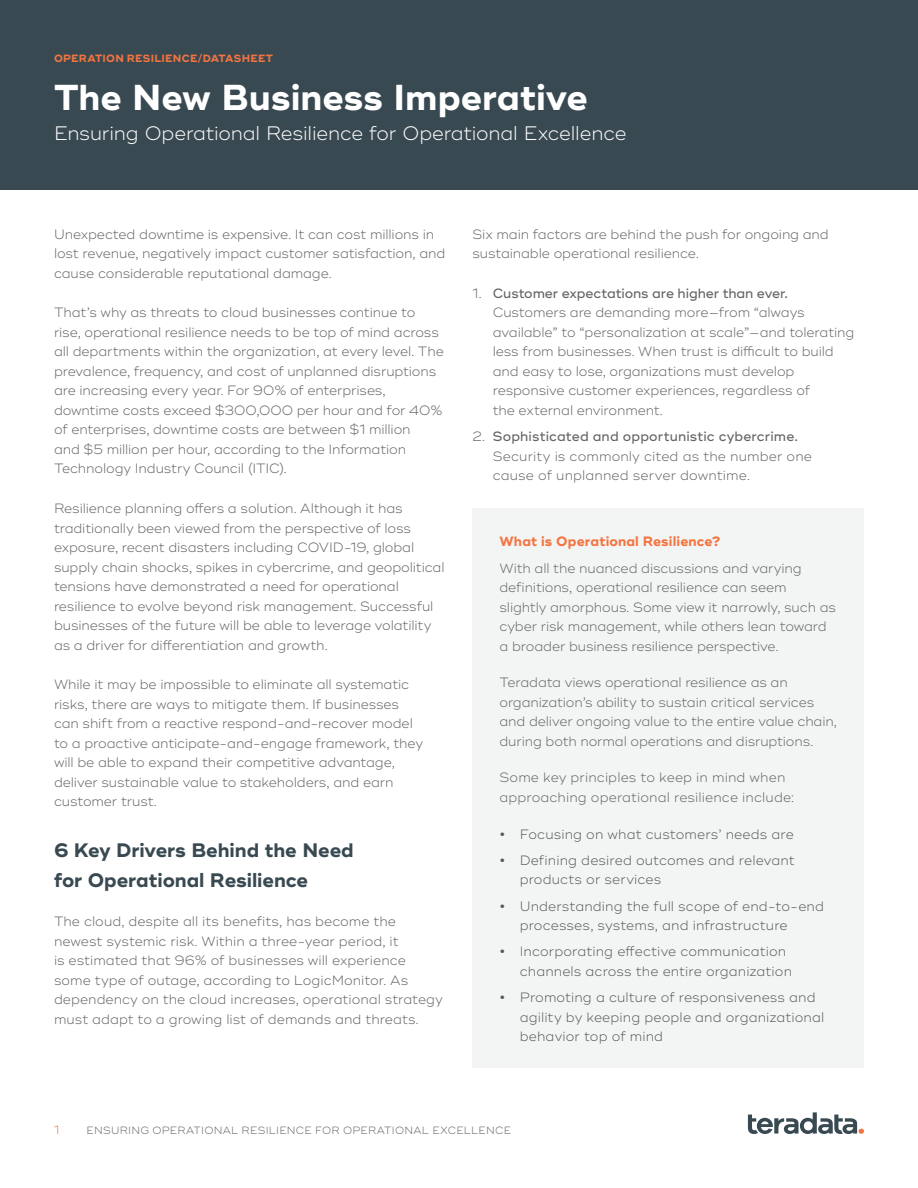
<style>
.page{position:relative;width:918px;height:1188px;background:#fff}
.page>*{position:absolute;margin:0;border:0;box-sizing:border-box;transform-origin:0 0}
.t1{font:700 36px "Ridley Grotesk";color:#fff}
.t2{font:300 19.5px "Ridley Grotesk";letter-spacing:-.01em;color:#fff}
.t3{font:700 19.5px/30px "Ridley Grotesk";letter-spacing:-.005em;color:#394951}
.t4{font:300 13.5px/19.5px "Ridley Grotesk";letter-spacing:-.01em;color:#636466}
.t5{font:300 13.5px/19.5px "Ridley Grotesk";letter-spacing:.005em;color:#58595b}
.t6{font:300 13.5px/19.5px "Ridley Grotesk";letter-spacing:.01em;color:#636466}
.t7{font:700 13.5px "Ridley Grotesk";letter-spacing:.01em;color:#f37440}
.t8{font:300 12px "Ridley Grotesk";color:#f37440}
.t9{font:300 10.5px "Ridley Grotesk";letter-spacing:.025em;color:#636466}
.t10{font:700 10.5px "Ridley Grotesk";letter-spacing:.025em;color:#f37440}
.s1{font-weight:500}
.s2{font-weight:700}
</style>
<div class="page">
<svg style="left:748px;top:1112px;width:116px;height:22px"></svg>
<div style="left:0;top:0;width:918px;height:190px;background:#394951"></div>
<div style="left:472px;top:508px;width:392px;height:560px;background:#f3f4f4"></div>
<p class="t10" style="left:54px;top:52px;width:221px">OPERATION RESILIENCE/DATASHEET</p>
<h1 class="t1" style="left:54px;top:76px;width:535px">The New Business Imperative</h1>
<h2 class="t2" style="left:54px;top:122px;width:574px">Ensuring Operational Resilience for Operational Excellence</h2>
<p class="t4" style="left:54px;top:225px;width:393px">Unexpected downtime is expensive. It can cost millions in lost revenue, negatively impact customer satisfaction, and cause considerable reputational damage.</p>
<p class="t4" style="left:54px;top:303px;width:391px">That’s why as threats to cloud businesses continue to rise, operational resilience needs to be top of mind across all departments within the organization, at every level. The prevalence, frequency, and cost of unplanned disruptions are increasing every year. For 90% of enterprises, downtime costs exceed $300,000 per hour and for 40% of enterprises, downtime costs are between $1 million<br>and $5 million per hour, according to the Information Technology Industry Council (ITIC).</p>
<p class="t4" style="left:54px;top:499px;width:392px">Resilience planning offers a solution. Although it has traditionally been viewed from the perspective of loss exposure, recent disasters including COVID-19, global supply chain shocks, spikes in cybercrime, and geopolitical tensions have demonstrated a need for operational resilience to evolve beyond risk management. Successful businesses of the future will be able to leverage volatility as a driver for differentiation and growth.</p>
<p class="t4" style="left:54px;top:675px;width:371px">While it may be impossible to eliminate all systematic risks, there are ways to mitigate them. If businesses can shift from a reactive respond-and-recover model to a proactive anticipate-and-engage framework, they will be able to expand their competitive advantage, deliver sustainable value to stakeholders, and earn customer trust.</p>
<h2 class="t3" style="left:54px;top:835px;width:301px">6 Key Drivers Behind the Need for Operational Resilience</h2>
<p class="t4" style="left:54px;top:912px;width:390px">The cloud, despite all its benefits, has become the newest systemic risk. Within a three-year period, it<br>is estimated that 96% of businesses will experience some type of outage, according to LogicMonitor. As dependency on the cloud increases, operational strategy must adapt to a growing list of demands and threats.</p>
<p class="t4" style="left:472px;top:225px;width:358px">Six main factors are behind the push for ongoing and sustainable operational resilience.</p>
<p class="t4" style="left:493px;top:284px;width:363px;text-indent:-20px">1. <span class="s1">Customer expectations are higher than ever.<br></span>Customers are demanding more—from “always available” to “personalization at scale”—and tolerating less from businesses. When trust is difficult to build and easy to lose, organizations must develop responsive customer experiences, regardless of<br>the external environment.</p>
<p class="t6" style="left:493px;top:427px;width:321px;text-indent:-20px">2. <span class="s1">Sophisticated and opportunistic cybercrime.<br></span>Security is commonly cited as the number one cause of unplanned server downtime.</p>
<p class="t7" style="left:500px;top:534px;width:223px">What is Operational Resilience?</p>
<p class="t4" style="left:500px;top:558px;width:338px">With all the nuanced discussions and varying definitions, operational resilience can seem slightly amorphous. Some view it narrowly, such as cyber risk management, while others lean toward a broader business resilience perspective.</p>
<p class="t4" style="left:500px;top:673px;width:339px">Teradata views operational resilience as an organization’s ability to sustain critical services and deliver ongoing value to the entire value chain, during both normal operations and disruptions.</p>
<p class="t4" style="left:500px;top:768px;width:296px">Some key principles to keep in mind when approaching operational resilience include:</p>
<p class="t5" style="left:500px;top:825px;width:296px"><span class="s2">•</span> Focusing on what customers’ needs are</p>
<p class="t5" style="left:520px;top:851px;width:276px;text-indent:-20px"><span class="s2">•</span> Defining desired outcomes and relevant products or services</p>
<p class="t5" style="left:520px;top:897px;width:306px;text-indent:-20px"><span class="s2">•</span> Understanding the full scope of end-to-end processes, systems, and infrastructure</p>
<p class="t5" style="left:520px;top:942px;width:274px;text-indent:-20px"><span class="s2">•</span> Incorporating effective communication channels across the entire organization</p>
<p class="t5" style="left:520px;top:988px;width:306px;text-indent:-20px"><span class="s2">•</span> Promoting a culture of responsiveness and agility by keeping people and organizational behavior top of mind</p>
<p class="t8" style="left:54px;top:1123px;width:7px">1</p>
<p class="t9" style="left:87px;top:1124px;width:426px">ENSURING OPERATIONAL RESILIENCE FOR OPERATIONAL EXCELLENCE</p>
</div>
